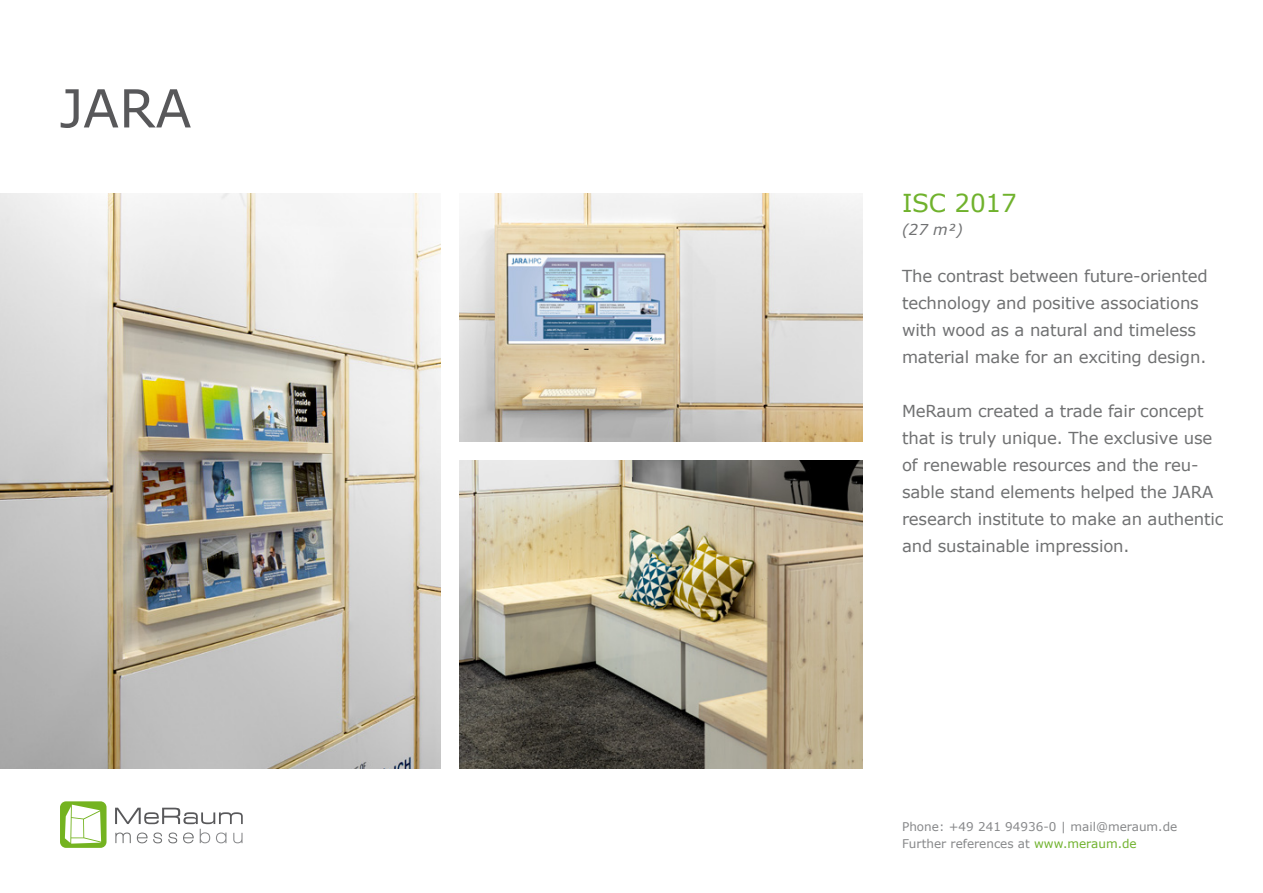
<style>
.page{position:relative;width:1263px;height:893px;background:#fff}
.page>*{position:absolute;margin:0;border:0;box-sizing:border-box;transform-origin:0 0}
.t1{font:52.5px "Verdana";color:#58585a}
.t2{font:24.75px "Verdana";letter-spacing:-.01em;color:#70b22d}
.t3{font:16.5px/27px "Verdana";letter-spacing:-.01em;color:#707172}
.t4{font:italic 15px "Verdana";color:#707172}
.t5{font:12px/17.4px "Verdana";color:#87888a}
.s1{color:#70b22d}
</style>
<div class="page">
<div style="left:60px;top:801px;width:47px;height:47px;background:#74b320;border-radius:6px"></div>
<svg style="left:115px;top:808px;width:128px;height:35px"></svg>
<svg style="left:65px;top:805px;width:36px;height:39px"></svg>
<img style="left:460px;top:460px;width:402px;height:308px">
<img style="left:0;top:193px;width:441px;height:575px">
<img style="left:460px;top:193px;width:402px;height:248px">
<h1 class="t1" style="left:60px;top:72px;width:133px">JARA</h1>
<h2 class="t2" style="left:902px;top:186px;width:116px">ISC 2017</h2>
<p class="t4" style="left:902px;top:219px;width:62px">(27 m²)</p>
<p class="t3" style="left:902px;top:263px;width:307px">The contrast between future-oriented technology and positive associations with wood as a natural and timeless material make for an exciting design.</p>
<p class="t3" style="left:902px;top:398px;width:323px">MeRaum created a trade fair concept that is truly unique. The exclusive use of renewable resources and the reu&shy;sable stand elements helped the JARA research institute to make an authentic and sustainable impression.</p>
<p class="t5" style="left:902px;top:818px;width:277px">Phone: +49 241 94936-0 | mail@meraum.de<br>Further references at <span class="s1">www.meraum.de</span></p>
</div>
